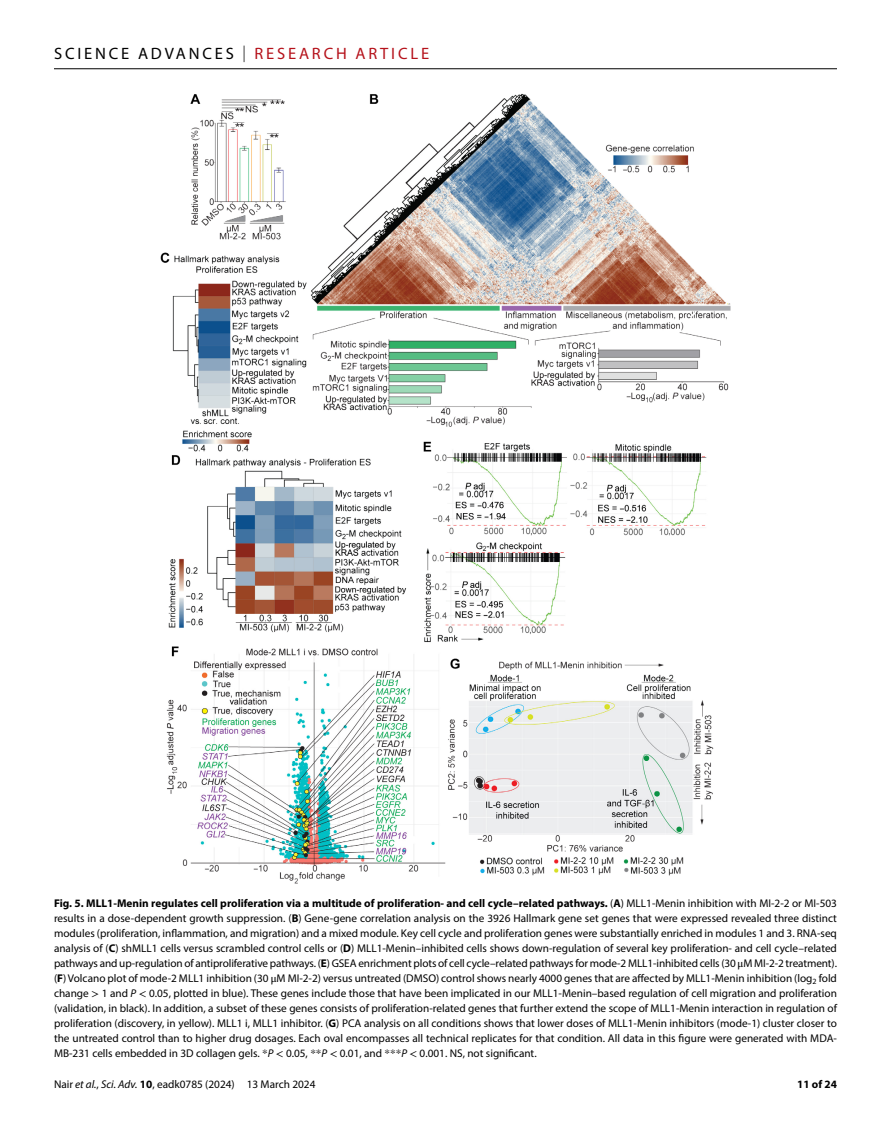
<style>
.page{position:relative;width:891px;height:1134px;background:#fff}
.page>*{position:absolute;margin:0;border:0;box-sizing:border-box;transform-origin:0 0}
.t1{font:16.5px "Myriad Pro";letter-spacing:.17em;color:#000}
.t2{font:11.25px/15px "Myriad Pro";color:#000;text-align:justify}
.t3{font:700 11.25px "Myriad Pro";color:#000}
.s1{font-weight:300}
.s2{color:#b5121b}
.s3{font-weight:700}
.s4{font-family:"STIX"}
.s5{font-style:italic}
</style>
<div class="page">
<hr style="left:54px;top:68px;width:783px;height:1px;background:#000">
<img style="left:160px;top:93px;width:571px;height:791px">
<h1 class="t1" style="left:54px;top:44px;width:376px">Scien ce Advan ces <span class="s1">|</span> <span class="s2">Resear ch Ar ticle</span></h1>
<p class="t2" style="left:54px;top:896px;width:785px"><span class="s3">Fig. 5. MLL1-Menin regulates cell proliferation via a multitude of proliferation- and cell cycle–related pathways.</span> (<span class="s3">A</span>) MLL 1-Menin inhibition with MI-2-2 or MI-503 results in a dose-dependent growth suppression. (<span class="s3">B</span>) Gene-gene correlation analysis on the 3926 Hallmark gene set genes that were expressed revealed three distinct modules (proliferation, inflammation, and migration) and a mixed module. Key cell cycle and proliferation genes were substantially enriched in modules 1 and 3. RNA-seq analysis of (<span class="s3">C</span>) shMLL1 cells versus scrambled control cells or (<span class="s3">D</span>) MLL1-Menin–inhibited cells shows down-regulation of several key proliferation- and cell cycle–related pathways and up-regulation of antiproliferative pathways. (<span class="s3">E</span>) GSEA enrichment plots of cell cycle–related pathways for mode-2 MLL 1-inhibited cells (30 <span class="s4">μ</span>M MI-2-2 treatment). (<span class="s3">F</span>) Volcano plot of mode-2 MLL 1 inhibition (30 <span class="s4">μ</span>M MI-2-2) versus untreated (DMSO) control shows nearly 4000 genes that are affected by MLL 1-Menin inhibition (log<sub>2</sub> fold change <span class="s4">&gt;</span> 1 and <span class="s5">P</span> <span class="s4">&lt;</span> 0.05, plotted in blue). These genes include those that have been implicated in our MLL1-Menin–based regulation of cell migration and proliferation (validation, in black). I n addition, a subset of these genes consists of proliferation-related genes that further extend the scope of MLL1-Menin interaction in regulation of proliferation (discovery, in yellow). MLL1 i, MLL1 inhibitor. (<span class="s3">G</span>) PCA analysis on all conditions shows that lower doses of MLL1-Menin inhibitors (mode-1) cluster closer to the untreated control than to higher drug dosages. Each oval encompasses all technical replicates for that condition. All data in this figure were generated with MDA-MB-231 cells embedded in 3D collagen gels. <span class="s4">*</span><span class="s5">P</span> <span class="s4">&lt;</span> 0.05, <span class="s4">**</span><span class="s5">P</span> <span class="s4">&lt;</span> 0.01, and <span class="s4">***</span><span class="s5">P</span> <span class="s4">&lt;</span> 0.001. NS, not significant.</p>
<p class="t2" style="left:54px;top:1076px;width:263px">Nair <span class="s5">et al.</span>, <span class="s5">Sci. Adv.</span> <span class="s3">10</span>, eadk0785 (2024) 13 March 2024</p>
<p class="t3" style="left:797px;top:1076px;width:41px">11 of 24</p>
</div>
